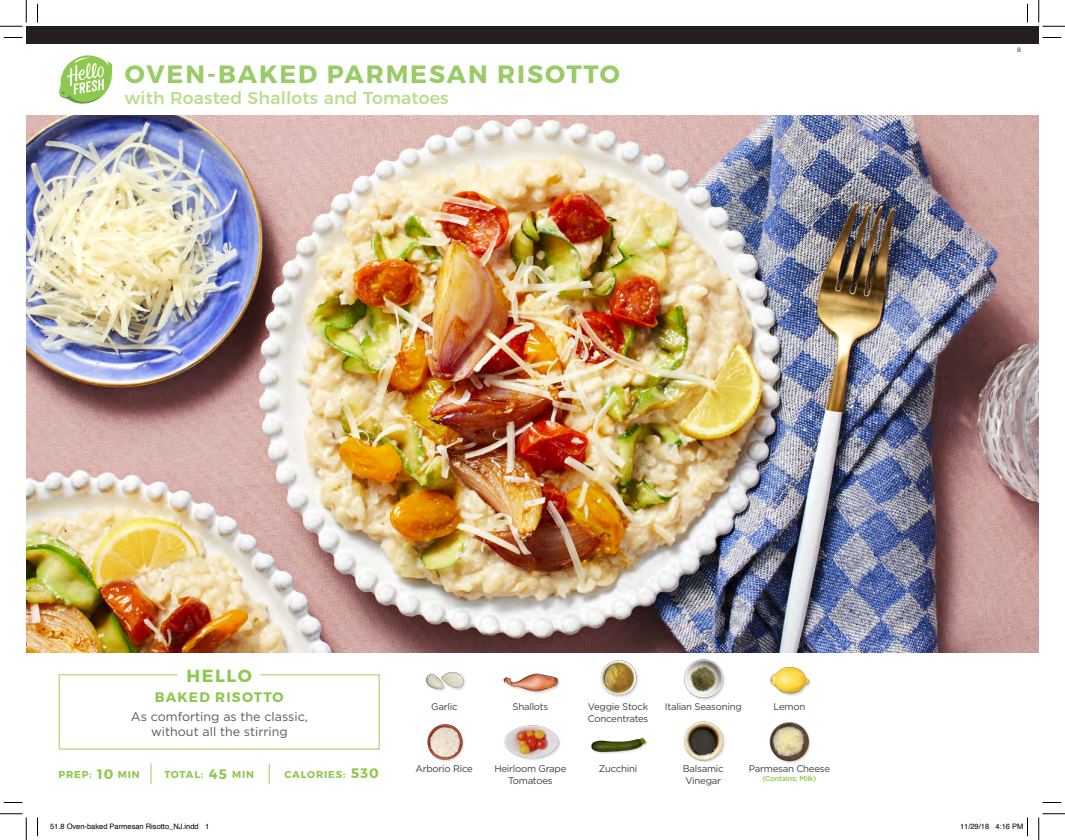
<style>
.page{position:relative;width:1065px;height:840px;background:#fff}
.page>*{position:absolute;margin:0;border:0;box-sizing:border-box;transform-origin:0 0}
.t1{font:700 25px "Montserrat";letter-spacing:.075em;color:#9c6}
.t2{font:700 17.5px "Montserrat";letter-spacing:.085em;color:#8fc84e}
.t3{font:500 17.25px "Montserrat";letter-spacing:.01em;color:#bedb8e}
.t4{font:700 13.75px "Montserrat";letter-spacing:.085em;color:#8fc84e}
.t5{font:12.5px/15px "Gotham";color:#57585a;text-align:center}
.t6{font:700 10px "Montserrat";letter-spacing:.085em;color:#8fc84e}
.t7{font:9.62px/12px "Gotham";letter-spacing:-.025em;color:#3e3e3f}
.t8{font:7.5px "Helvetica";color:#000}
.t9{font:500 7.25px "Gotham";letter-spacing:-.025em;color:#8fc84e}
.t10{font:6.25px "Gotham";color:#231f20}
</style>
<div class="page">
<div style="left:26px;top:26px;width:1013px;height:18px;background:#231f20"></div>
<img style="left:26px;top:115px;width:1013px;height:537px">
<svg style="left:58px;top:674px;width:322px;height:76px"></svg>
<img style="left:426px;top:671px;width:40px;height:20px">
<div style="left:592px;top:738px;width:56px;height:17px;background:#231f20;opacity:.2"></div>
<img style="left:592px;top:737px;width:53px;height:18px">
<img style="left:600px;top:660px;width:38px;height:38px">
<div style="left:426px;top:724px;width:39px;height:39px;background:#231f20;opacity:.2"></div>
<img style="left:426px;top:724px;width:39px;height:37px">
<div style="left:504px;top:674px;width:57px;height:21px;background:#231f20;opacity:.2"></div>
<img style="left:503px;top:673px;width:56px;height:22px">
<img style="left:504px;top:725px;width:56px;height:35px">
<div style="left:684px;top:659px;width:42px;height:42px;background:#231f20;opacity:.2"></div>
<img style="left:684px;top:659px;width:40px;height:39px">
<div style="left:684px;top:721px;width:42px;height:43px;background:#231f20;opacity:.2"></div>
<img style="left:684px;top:721px;width:42px;height:40px">
<div style="left:771px;top:667px;width:41px;height:30px;background:#231f20;opacity:.2"></div>
<img style="left:770px;top:667px;width:40px;height:30px">
<div style="left:770px;top:722px;width:42px;height:42px;background:#231f20;opacity:.2"></div>
<img style="left:769px;top:722px;width:43px;height:39px">
<hr style="left:150px;top:763px;width:2px;height:21px;background:#bedb8e">
<svg style="left:269px;top:763px;width:1px;height:21px"></svg>
<svg style="left:59px;top:55px;width:54px;height:49px"></svg>
<svg style="left:4px;top:37px;width:18px;height:1px"></svg>
<svg style="left:1043px;top:37px;width:18px;height:1px"></svg>
<svg style="left:4px;top:802px;width:18px;height:1px"></svg>
<svg style="left:1043px;top:802px;width:18px;height:1px"></svg>
<svg style="left:37px;top:4px;width:1px;height:18px"></svg>
<svg style="left:37px;top:818px;width:1px;height:18px"></svg>
<svg style="left:1027px;top:4px;width:1px;height:18px"></svg>
<svg style="left:0;top:0;width:27px;height:27px"></svg>
<svg style="left:0;top:814px;width:27px;height:26px"></svg>
<svg style="left:1039px;top:0;width:26px;height:27px"></svg>
<svg style="left:1039px;top:814px;width:26px;height:26px"></svg>
<svg style="left:1027px;top:818px;width:1px;height:18px"></svg>
<h1 class="t1" style="left:125px;top:58px;width:497px">OVEN-BAKED PARMESAN RISOTTO</h1>
<h3 class="t3" style="left:125px;top:84px;width:325px">with Roasted Shallots and Tomatoes</h3>
<p class="t10" style="left:1017px;top:46px;width:5px">8</p>
<h2 class="t2" style="left:187px;top:665px;width:67px">HELLO</h2>
<h3 class="t4" style="left:155px;top:689px;width:130px">BAKED RISOTTO</h3>
<p class="t5" style="left:131px;top:708px;width:178px">As comforting as the classic, without all the stirring</p>
<h3 class="t4" style="left:97px;top:765px;width:18px">10</h3>
<h3 class="t4" style="left:209px;top:765px;width:19px">45</h3>
<h3 class="t4" style="left:351px;top:764px;width:29px">530</h3>
<p class="t6" style="left:59px;top:768px;width:35px">PREP:</p>
<p class="t6" style="left:118px;top:768px;width:23px">MIN</p>
<p class="t6" style="left:164px;top:768px;width:40px">TOTAL:</p>
<p class="t6" style="left:232px;top:768px;width:23px">MIN</p>
<p class="t6" style="left:284px;top:768px;width:62px">CALORIES:</p>
<p class="t7" style="left:431px;top:700px;width:28px">Garlic</p>
<p class="t7" style="left:415px;top:762px;width:59px">Arborio Rice</p>
<p class="t7" style="left:512px;top:700px;width:37px">Shallots</p>
<p class="t7" style="left:494px;top:762px;width:74px;text-align:center">Heirloom Grape<br>Tomatoes</p>
<p class="t7" style="left:588px;top:700px;width:62px">Veggie Stock<br>Concentrates</p>
<p class="t7" style="left:599px;top:763px;width:40px">Zucchini</p>
<p class="t7" style="left:665px;top:700px;width:78px">Italian Seasoning</p>
<p class="t7" style="left:774px;top:700px;width:33px">Lemon</p>
<p class="t7" style="left:683px;top:762px;width:42px">Balsamic<br>Vinegar</p>
<p class="t7" style="left:749px;top:762px;width:83px">Parmesan Cheese</p>
<p class="t9" style="left:762px;top:773px;width:55px">(Contains: Milk)</p>
<p class="t8" style="left:50px;top:820px;width:161px">51.8 Oven-baked Parmesan Risotto_NJ.indd 1</p>
<p class="t8" style="left:960px;top:820px;width:65px">11/29/18 4:16 PM</p>
</div>
